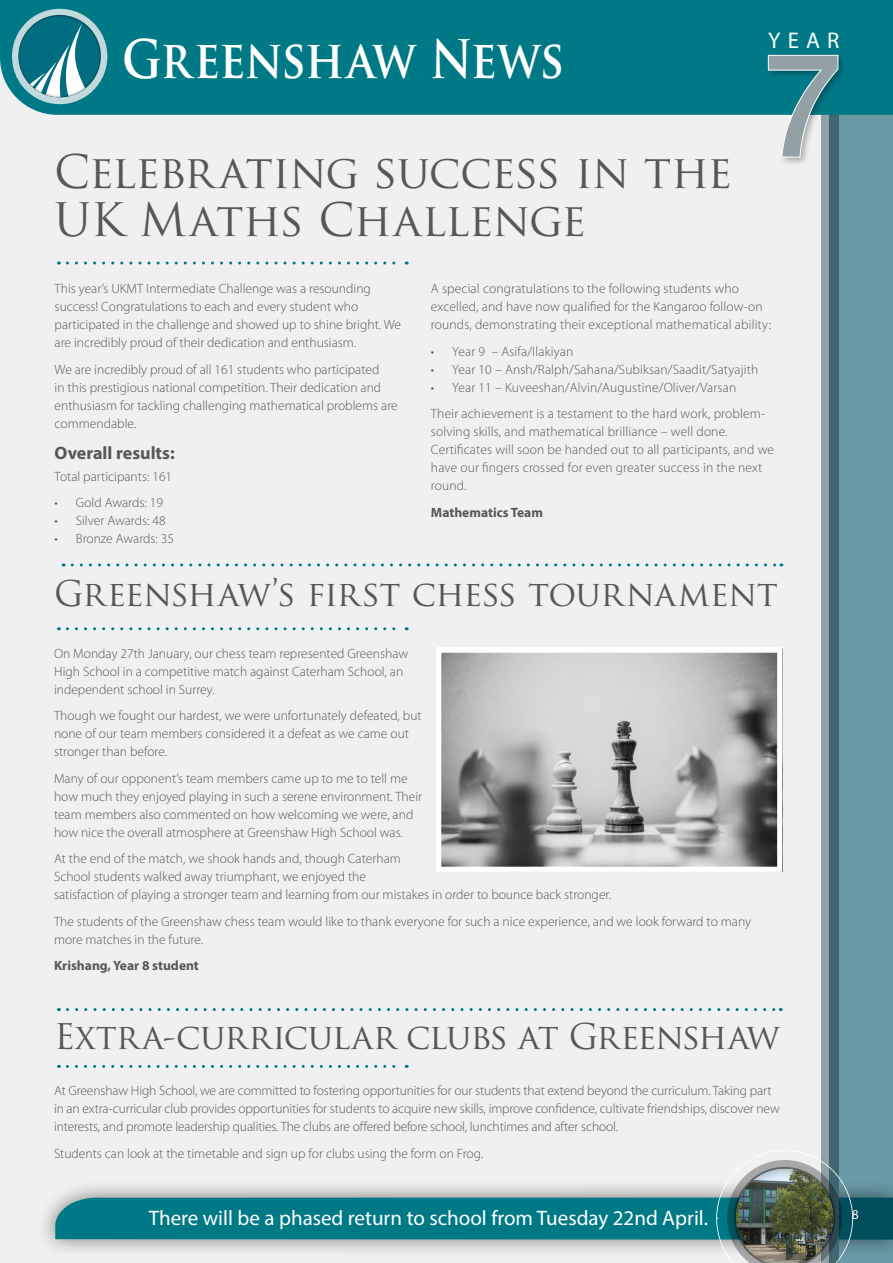
<style>
.page{position:relative;width:893px;height:1263px;background:#f0f0f1}
.page>*{position:absolute;margin:0;border:0;box-sizing:border-box;transform-origin:0 0}
.t1{font:700 51.75px "Trajan Pro";letter-spacing:-.015em;color:#fff;scale:.87 1}
.t2{font:45px/48px "Trajan Pro";letter-spacing:-.02em;color:#575756}
.t3{font:34.5px "Trajan Pro";letter-spacing:-.025em;color:#575756}
.t4{font:22.8px "Myriad Pro";color:#fff}
.t5{font:21px "Myriad Pro";color:#fff}
.t6{font:700 18px "Myriad Pro";color:#575756}
.t7{font:300 13.5px/18px "Myriad Pro";color:#575756}
.t8{font:700 13.5px "Myriad Pro";color:#575756}
.t9{font:13.5px "Myriad Pro";color:#fff}
</style>
<div class="page">
<div style="left:37px;top:1178px;width:856px;height:80px;background:#000;opacity:.5"></div>
<div style="left:822px;top:6px;width:17px;height:1257px;background:#93a1a4"></div>
<svg style="left:829px;top:115px;width:64px;height:1035px;background:#5f8d98"></svg>
<div style="left:0;top:0;width:893px;height:115px;background:#007987"></div>
<div style="left:12px;top:9px;width:95px;height:95px;background:#c1d9dd;border-radius:50%"></div>
<div style="left:6px;top:3px;width:108px;height:95px;background:#000;opacity:.75"></div>
<svg style="left:55px;top:1150px;width:838px;height:113px"></svg>
<div style="left:722px;top:1158px;width:123px;height:105px;background:#000;opacity:.4"></div>
<div style="left:765px;top:52px;width:82px;height:115px;background:#000;opacity:.3"></div>
<svg style="left:768px;top:55px;width:70px;height:103px"></svg>
<svg style="left:67px;top:261px;width:340px;height:3px"></svg>
<svg style="left:72px;top:563px;width:710px;height:3px"></svg>
<svg style="left:67px;top:627px;width:340px;height:3px"></svg>
<svg style="left:67px;top:1065px;width:340px;height:3px"></svg>
<svg style="left:67px;top:1008px;width:714px;height:3px"></svg>
<img style="left:442px;top:653px;width:334px;height:213px">
<div style="left:436px;top:647px;width:346px;height:225px;border:5px solid #fff"></div>
<h1 class="t1" style="left:122px;top:27px;width:509px">Greenshaw News</h1>
<h3 class="t4" style="left:768px;top:26px;width:73px">YEAR</h3>
<h2 class="t2" style="left:54px;top:147px;width:680px">Celebrating success in the<br>UK Maths Challenge</h2>
<p class="t7" style="left:55px;top:280px;width:348px">This year’s UKMT Intermediate Challenge was a resounding success! Congratulations to each and every student who participated in the challenge and showed up to shine bright. We are incredibly proud of their dedication and enthusiasm.</p>
<p class="t7" style="left:55px;top:360px;width:345px">We are incredibly proud of all 161 students who participated<br>in this prestigious national competition. Their dedication and enthusiasm for tackling challenging mathematical problems are commendable.</p>
<h3 class="t6" style="left:55px;top:441px;width:122px">Overall results:</h3>
<p class="t7" style="left:55px;top:467px;width:119px">Total participants: 161</p>
<p class="t7" style="left:55px;top:494px;width:110px">• Gold Awards: 19</p>
<p class="t7" style="left:55px;top:512px;width:112px">• Silver Awards: 48</p>
<p class="t7" style="left:55px;top:530px;width:121px">• Bronze Awards: 35</p>
<p class="t7" style="left:431px;top:280px;width:342px">A special congratulations to the following students who excelled, and have now qualified for the Kangaroo follow-on rounds, demonstrating their exceptional mathematical ability:</p>
<p class="t7" style="left:431px;top:342px;width:144px">• Year 9 – Asifa/Ilakiyan</p>
<p class="t7" style="left:431px;top:360px;width:329px">• Year 10 – Ansh/Ralph/Sahana/Subiksan/Saadit/Satyajith</p>
<p class="t7" style="left:431px;top:374px;width:336px;line-height:26.5px">• Year 11 – Kuveeshan/Alvin/Augustine/Oliver/Varsan<br>Their achievement is a testament to the hard work, problem-</p>
<p class="t7" style="left:431px;top:423px;width:345px">solving skills, and mathematical brilliance – well done.<br>Certificates will soon be handed out to all participants, and we have our fingers crossed for even greater success in the next round.</p>
<p class="t8" style="left:431px;top:504px;width:114px">Mathematics Team</p>
<h3 class="t3" style="left:54px;top:572px;width:725px">Greenshaw’s first chess tournament</h3>
<p class="t7" style="left:54px;top:644px;width:356px">On Monday 27th January, our chess team represented Greenshaw<br>High School in a competitive match against Caterham School, an independent school in Surrey.</p>
<p class="t7" style="left:54px;top:706px;width:369px">Though we fought our hardest, we were unfortunately defeated, but none of our team members considered it a defeat as we came out stronger than before.</p>
<p class="t7" style="left:54px;top:769px;width:370px">Many of our opponent’s team members came up to me to tell me how much they enjoyed playing in such a serene environment. Their team members also commented on how welcoming we were, and how nice the overall atmosphere at Greenshaw High School was.</p>
<p class="t7" style="left:54px;top:849px;width:559px">At the end of the match, we shook hands and, though Caterham<br>School students walked away triumphant, we enjoyed the<br>satisfaction of playing a stronger team and learning from our mistakes in order to bounce back stronger.</p>
<p class="t7" style="left:54px;top:912px;width:699px">The students of the Greenshaw chess team would like to thank everyone for such a nice experience, and we look forward to many more matches in the future.</p>
<p class="t8" style="left:54px;top:957px;width:146px">Krishang, Year 8 student</p>
<h3 class="t3" style="left:54px;top:1015px;width:727px">Extra-curricular clubs at Greenshaw</h3>
<p class="t7" style="left:54px;top:1081px;width:727px">At Greenshaw High School, we are committed to fostering opportunities for our students that extend beyond the curriculum. Taking part in an extra-curricular club provides opportunities for students to acquire new skills, improve confidence, cultivate friendships, discover new interests, and promote leadership qualities. The clubs are offered before school, lunchtimes and after school.</p>
<p class="t7" style="left:54px;top:1144px;width:431px">Students can look at the timetable and sign up for clubs using the form on Frog.</p>
<h3 class="t5" style="left:149px;top:1205px;width:561px">There will be a phased return to school from Tuesday 22nd April.</h3>
<p class="t9" style="left:852px;top:1206px;width:8px">8</p>
</div>
